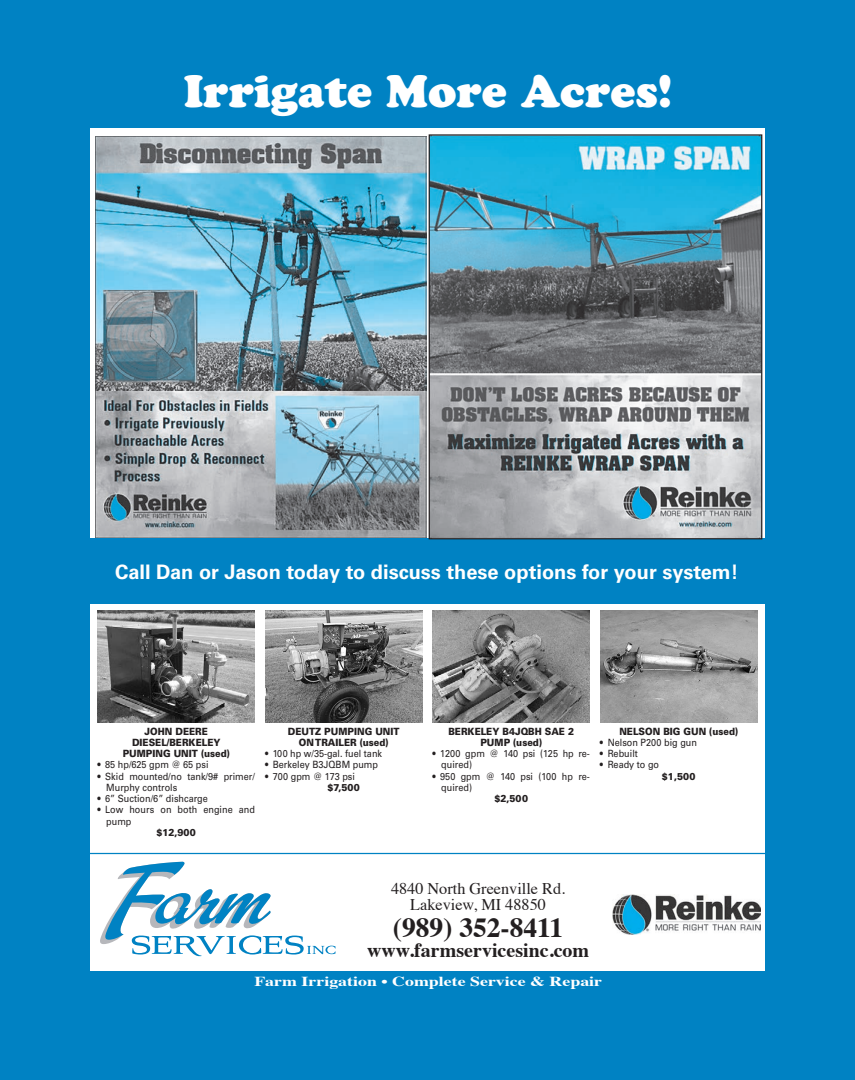
<style>
.page{position:relative;width:855px;height:1080px;background:#0082c3}
.page>*{position:absolute;margin:0;border:0;box-sizing:border-box;transform-origin:0 0}
.t1{font:45px "Cooper Black Std";color:#fff}
.t2{font:700 27.5px "Times";color:#231f20}
.t3{font:700 20px "Univers";color:#fff}
.t4{font:700 20px "Times";color:#231f20}
.t5{font:16.25px/16.2px "Times";color:#231f20;text-align:center}
.t6{font:700 13.75px "Times";color:#fff;scale:1.3 1}
.t7{font:10px/11.2px "Univers";color:#231f20;scale:.91 1}
.t8{font:900 10px/11.2px "Univers";color:#231f20;text-align:center;scale:.91 1}
</style>
<div class="page">
<div style="left:90px;top:75px;width:675px;height:915px;background:#fff"></div>
<svg style="left:100px;top:862px;width:235px;height:94px"></svg>
<div style="left:90px;top:971px;width:676px;height:19px;background:#0082c3"></div>
<img style="left:612px;top:894px;width:149px;height:40px">
<div style="left:90px;top:75px;width:676px;height:53px;background:#0082c3"></div>
<img style="left:95px;top:136px;width:331px;height:402px">
<div style="left:89px;top:538px;width:676px;height:66px;background:#0082c3"></div>
<hr style="left:83px;top:853px;width:698px;height:1px;background:#0082c3">
<img style="left:431px;top:136px;width:329px;height:401px">
<div style="left:429px;top:134px;width:333px;height:405px;border:1px solid #231f20"></div>
<img style="left:98px;top:611px;width:157px;height:112px">
<img style="left:265px;top:610px;width:157px;height:113px">
<img style="left:433px;top:611px;width:157px;height:112px">
<img style="left:600px;top:611px;width:158px;height:112px">
<h1 class="t1" style="left:184px;top:64px;width:490px">Irrigate More Acres!</h1>
<h3 class="t3" style="left:115px;top:560px;width:625px">Call Dan or Jason today to discuss these options for your system!</h3>
<p class="t8" style="left:123px;top:725px;width:119px">JOHN DEERE<br>DIESEL/BERKELEY<br>PUMPING UNIT (used)</p>
<p class="t7" style="left:98px;top:759px;width:124px">• 85 hp/625 gpm @ 65 psi</p>
<p class="t7" style="left:106px;top:771px;width:165px;text-indent:-9px">• Skid mounted/no tank/9# primer/<br>Murphy controls</p>
<p class="t7" style="left:98px;top:793px;width:123px">• 6” Suction/6” dishcarge</p>
<p class="t7" style="left:106px;top:804px;width:165px;text-indent:-9px">• Low hours on both engine and pump</p>
<p class="t8" style="left:156px;top:827px;width:45px">$12,900</p>
<p class="t8" style="left:288px;top:725px;width:124px">DEUTZ PUMPING UNIT<br>ON TRAILER (used)</p>
<p class="t7" style="left:265px;top:748px;width:130px">• 100 hp w/35-gal. fuel tank</p>
<p class="t7" style="left:265px;top:759px;width:126px">• Berkeley B3JQBM pump</p>
<p class="t7" style="left:265px;top:771px;width:100px">• 700 gpm @ 173 psi</p>
<p class="t8" style="left:328px;top:782px;width:37px">$7,500</p>
<p class="t8" style="left:448px;top:725px;width:140px">BERKELEY B4JQBH SAE 2<br>PUMP (used)</p>
<p class="t7" style="left:441px;top:748px;width:165px;text-indent:-9px">• 1200 gpm @ 140 psi (125 hp re&shy;quired)</p>
<p class="t7" style="left:441px;top:771px;width:165px;text-indent:-9px">• 950 gpm @ 140 psi (100 hp re&shy;quired)</p>
<p class="t8" style="left:494px;top:793px;width:39px">$2,500</p>
<p class="t8" style="left:619px;top:725px;width:132px">NELSON BIG GUN (used)</p>
<p class="t7" style="left:600px;top:737px;width:108px">• Nelson P200 big gun</p>
<p class="t7" style="left:600px;top:748px;width:43px">• Rebuilt</p>
<p class="t7" style="left:600px;top:759px;width:66px">• Ready to go</p>
<p class="t8" style="left:662px;top:770px;width:39px">$1,500</p>
<h3 class="t5" style="left:391px;top:879px;width:176px">4840 North Greenville Rd.<br>Lakeview, MI 48850</h3>
<h2 class="t2" style="left:393px;top:902px;width:172px">(989) 352-8411</h2>
<h3 class="t4" style="left:367px;top:931px;width:224px">www.farmservicesinc.com</h3>
<h3 class="t6" style="left:254px;top:968px;width:269px">Farm Irrigation • Complete Service &amp; Repair</h3>
</div>
